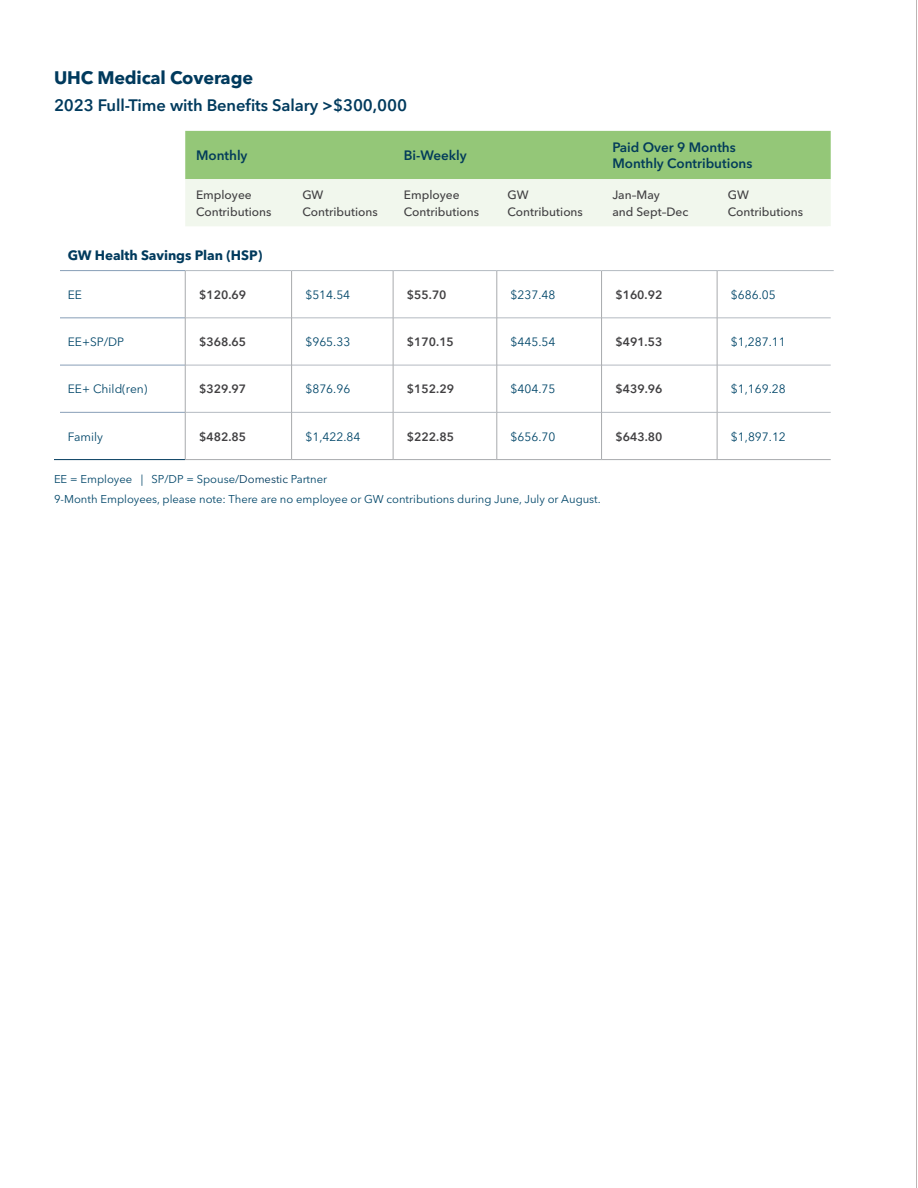
<style>
.page{position:relative;width:918px;height:1188px;background:#fff}
.page>*{position:absolute;margin:0;border:0;box-sizing:border-box;transform-origin:0 0}
.t1{font:700 18px "Avenir Next LT Pro";letter-spacing:-.01em;color:#003a5d}
.t2{font:600 16.5px "Avenir Next LT Pro";letter-spacing:-.005em;color:#003a5d}
.t3{font:600 13.5px/16.5px "Avenir Next LT Pro";color:#033c5a}
.t4{font:700 13.5px "Avenir Next LT Pro";letter-spacing:-.005em;color:#003a5d}
.t5{font:12px "Avenir Next LT Pro";color:#004669}
.t6{font:500 12px/16.5px "Avenir Next LT Pro";color:#414042}
.t7{font:600 12px "Avenir Next LT Pro";color:#414042}
.t8{font:11.25px/19.8px "Avenir Next LT Pro";color:#004669}
.s1{color:#003a5d}
</style>
<div class="page">
<hr style="left:916px;top:0;width:1px;height:1188px;background:#bbb5b4">
<svg style="left:185px;top:131px;width:646px;height:95px"></svg>
<hr style="left:54px;top:459px;width:131px;height:1px;background:#003a5d">
<hr style="left:60px;top:270px;width:125px;height:1px;background:#889fb7">
<hr style="left:60px;top:317px;width:125px;height:1px;background:#889fb7">
<hr style="left:60px;top:365px;width:125px;height:1px;background:#889fb7">
<hr style="left:60px;top:412px;width:125px;height:1px;background:#889fb7">
<hr style="left:185px;top:270px;width:107px;height:1px;background:#b4bac1">
<hr style="left:292px;top:270px;width:101px;height:1px;background:#b4bac1">
<hr style="left:393px;top:270px;width:104px;height:1px;background:#b4bac1">
<hr style="left:497px;top:270px;width:105px;height:1px;background:#b4bac1">
<hr style="left:602px;top:270px;width:115px;height:1px;background:#b4bac1">
<hr style="left:717px;top:270px;width:117px;height:1px;background:#b4bac1">
<hr style="left:185px;top:317px;width:106px;height:1px;background:#b4bac1">
<hr style="left:292px;top:317px;width:101px;height:1px;background:#b4bac1">
<hr style="left:393px;top:317px;width:104px;height:1px;background:#b4bac1">
<hr style="left:497px;top:317px;width:104px;height:1px;background:#b4bac1">
<hr style="left:602px;top:317px;width:115px;height:1px;background:#b4bac1">
<hr style="left:717px;top:317px;width:114px;height:1px;background:#b4bac1">
<hr style="left:185px;top:365px;width:106px;height:1px;background:#b4bac1">
<hr style="left:292px;top:365px;width:101px;height:1px;background:#b4bac1">
<hr style="left:393px;top:365px;width:104px;height:1px;background:#b4bac1">
<hr style="left:497px;top:365px;width:104px;height:1px;background:#b4bac1">
<hr style="left:602px;top:365px;width:115px;height:1px;background:#b4bac1">
<hr style="left:717px;top:365px;width:114px;height:1px;background:#b4bac1">
<hr style="left:185px;top:412px;width:106px;height:1px;background:#b4bac1">
<hr style="left:292px;top:412px;width:101px;height:1px;background:#b4bac1">
<hr style="left:393px;top:412px;width:104px;height:1px;background:#b4bac1">
<hr style="left:497px;top:412px;width:104px;height:1px;background:#b4bac1">
<hr style="left:602px;top:412px;width:115px;height:1px;background:#b4bac1">
<hr style="left:717px;top:412px;width:114px;height:1px;background:#b4bac1">
<hr style="left:185px;top:271px;width:1px;height:47px;background:#a8aaad">
<hr style="left:291px;top:271px;width:1px;height:47px;background:#a8aaad">
<hr style="left:393px;top:271px;width:1px;height:47px;background:#a8aaad">
<hr style="left:497px;top:271px;width:1px;height:47px;background:#a8aaad">
<hr style="left:601px;top:271px;width:1px;height:47px;background:#a8aaad">
<hr style="left:717px;top:271px;width:1px;height:47px;background:#a8aaad">
<hr style="left:185px;top:318px;width:1px;height:47px;background:#a8aaad">
<hr style="left:291px;top:318px;width:1px;height:47px;background:#a8aaad">
<hr style="left:393px;top:318px;width:1px;height:47px;background:#a8aaad">
<hr style="left:497px;top:318px;width:1px;height:47px;background:#a8aaad">
<hr style="left:601px;top:318px;width:1px;height:47px;background:#a8aaad">
<hr style="left:717px;top:318px;width:1px;height:47px;background:#a8aaad">
<hr style="left:185px;top:365px;width:1px;height:47px;background:#a8aaad">
<hr style="left:291px;top:365px;width:1px;height:47px;background:#a8aaad">
<hr style="left:393px;top:365px;width:1px;height:47px;background:#a8aaad">
<hr style="left:497px;top:365px;width:1px;height:47px;background:#a8aaad">
<hr style="left:601px;top:365px;width:1px;height:47px;background:#a8aaad">
<hr style="left:717px;top:365px;width:1px;height:47px;background:#a8aaad">
<hr style="left:185px;top:412px;width:1px;height:47px;background:#a8aaad">
<hr style="left:291px;top:412px;width:1px;height:47px;background:#a8aaad">
<hr style="left:393px;top:412px;width:1px;height:47px;background:#a8aaad">
<hr style="left:497px;top:412px;width:1px;height:47px;background:#a8aaad">
<hr style="left:601px;top:412px;width:1px;height:47px;background:#a8aaad">
<hr style="left:717px;top:412px;width:1px;height:47px;background:#a8aaad">
<hr style="left:185px;top:459px;width:107px;height:1px;background:#a8aaad">
<hr style="left:292px;top:459px;width:101px;height:1px;background:#a8aaad">
<hr style="left:393px;top:459px;width:104px;height:1px;background:#a8aaad">
<hr style="left:497px;top:459px;width:105px;height:1px;background:#a8aaad">
<hr style="left:602px;top:459px;width:115px;height:1px;background:#a8aaad">
<hr style="left:717px;top:459px;width:114px;height:1px;background:#a8aaad">
<h1 class="t1" style="left:54px;top:66px;width:201px">UHC Medical Coverage</h1>
<h2 class="t2" style="left:54px;top:96px;width:355px">2023 Full-Time with Benefits Salary &gt;$300,000</h2>
<p class="t3" style="left:196px;top:147px;width:53px">Monthly</p>
<p class="t3" style="left:404px;top:147px;width:64px">Bi-Weekly</p>
<p class="t3" style="left:612px;top:139px;width:142px">Paid Over 9 Months<br>Monthly Contributions</p>
<p class="t6" style="left:196px;top:187px;width:77px">Employee<br>Contributions</p>
<p class="t6" style="left:302px;top:187px;width:77px">GW<br>Contributions</p>
<p class="t6" style="left:404px;top:187px;width:77px">Employee<br>Contributions</p>
<p class="t6" style="left:508px;top:187px;width:77px">GW<br>Contributions</p>
<p class="t6" style="left:612px;top:187px;width:78px">Jan–May<br>and Sept–Dec</p>
<p class="t6" style="left:728px;top:187px;width:77px">GW<br>Contributions</p>
<p class="t4" style="left:68px;top:247px;width:196px">GW Health Savings Plan (HSP)</p>
<p class="t5" style="left:68px;top:287px;width:16px">EE</p>
<p class="t7" style="left:199px;top:287px;width:49px">$120.69</p>
<p class="t5" style="left:305px;top:287px;width:46px">$514.54</p>
<p class="t7" style="left:407px;top:287px;width:41px">$55.70</p>
<p class="t5" style="left:511px;top:287px;width:46px">$237.48</p>
<p class="t7" style="left:615px;top:287px;width:49px">$160.92</p>
<p class="t5" style="left:731px;top:287px;width:46px">$686.05</p>
<p class="t5" style="left:68px;top:335px;width:58px">EE+SP/DP</p>
<p class="t7" style="left:199px;top:335px;width:49px">$368.65</p>
<p class="t5" style="left:305px;top:335px;width:46px">$965.33</p>
<p class="t7" style="left:407px;top:335px;width:49px">$170.15</p>
<p class="t5" style="left:511px;top:335px;width:46px">$445.54</p>
<p class="t7" style="left:615px;top:335px;width:49px">$491.53</p>
<p class="t5" style="left:731px;top:335px;width:56px">$1,287.11</p>
<p class="t5" style="left:68px;top:382px;width:81px">EE+ Child(ren)</p>
<p class="t7" style="left:199px;top:382px;width:49px">$329.97</p>
<p class="t5" style="left:305px;top:382px;width:46px">$876.96</p>
<p class="t7" style="left:407px;top:382px;width:49px">$152.29</p>
<p class="t5" style="left:511px;top:382px;width:46px">$404.75</p>
<p class="t7" style="left:615px;top:382px;width:49px">$439.96</p>
<p class="t5" style="left:731px;top:382px;width:56px">$1,169.28</p>
<p class="t5" style="left:68px;top:429px;width:37px">Family</p>
<p class="t7" style="left:199px;top:429px;width:49px">$482.85</p>
<p class="t5" style="left:305px;top:429px;width:56px">$1,422.84</p>
<p class="t7" style="left:407px;top:429px;width:49px">$222.85</p>
<p class="t5" style="left:511px;top:429px;width:46px">$656.70</p>
<p class="t7" style="left:615px;top:429px;width:49px">$643.80</p>
<p class="t5" style="left:731px;top:429px;width:56px">$1,897.12</p>
<p class="t8" style="left:54px;top:469px;width:548px">EE = Employee | SP/DP = Spouse/<span class="s1">Domestic</span> Partner<br>9-Month Employees, please note: There are no employee or GW contributions during June, July or August.</p>
</div>
